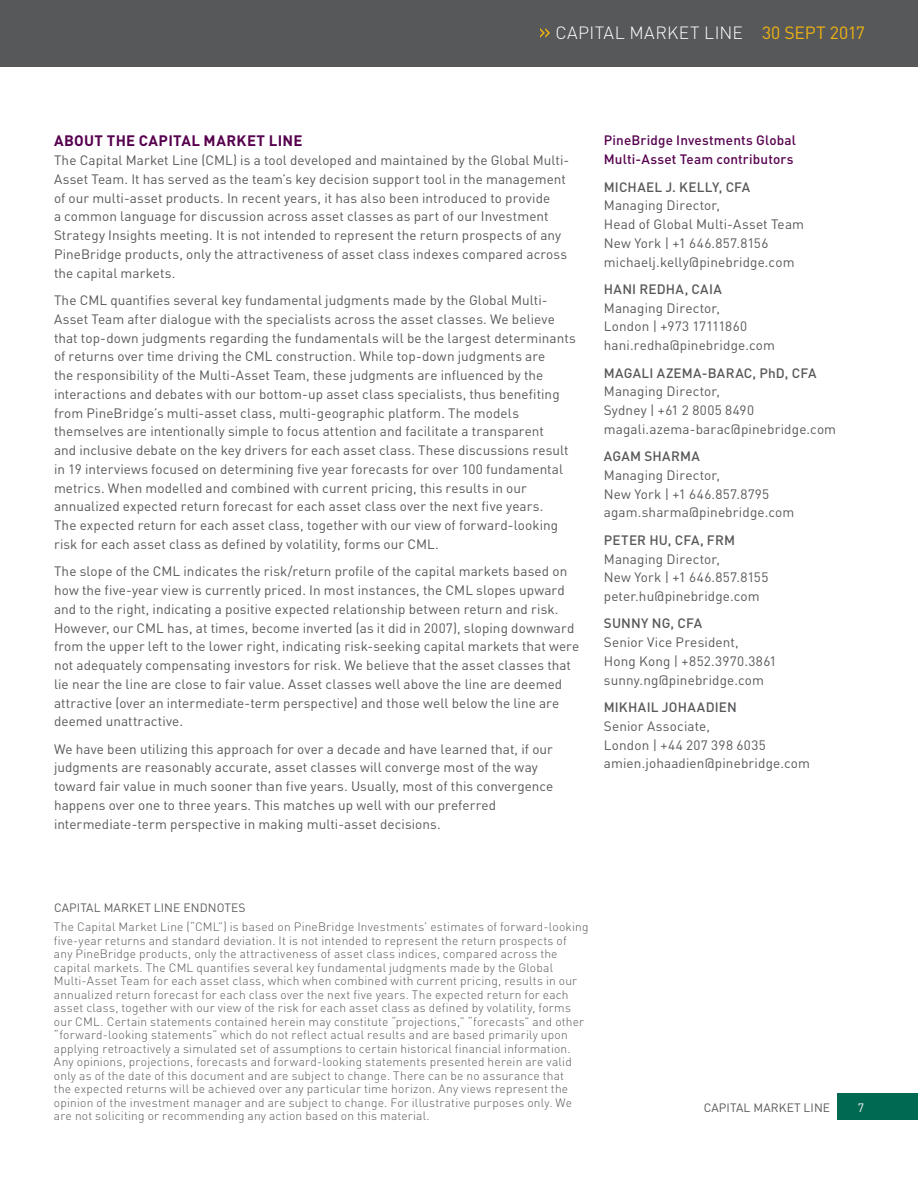
<style>
.page{position:relative;width:918px;height:1188px;background:#fff}
.page>*{position:absolute;margin:0;border:0;box-sizing:border-box;transform-origin:0 0}
.t1{font:300 17.55px "DINOT";letter-spacing:.025em;color:#fff}
.t2{font:700 15px "DINOT";letter-spacing:.02em;color:#56004e}
.t3{font:13.5px/18.8px "DINOT";letter-spacing:.005em;color:#57585a}
.t4{font:500 13.5px "DINOT";letter-spacing:.015em;color:#57585a}
.t5{font:500 13.5px/18.8px "DINOT";letter-spacing:.01em;color:#56004e}
.t6{font:300 12px/13.5px "DINOT";letter-spacing:.015em;color:#57585a}
.t7{font:12px "DINOT";letter-spacing:.01em;color:#5f5f62}
.t8{font:12px "DINOT";letter-spacing:.01em;color:#57585a}
.t9{font:12px "DINOT";color:#fff}
.s1{font-weight:400;color:#efb211}
</style>
<div class="page">
<div style="left:837px;top:1094px;width:81px;height:26px;background:#006951"></div>
<div style="left:0;top:0;width:918px;height:67px;background:#57585a"></div>
<svg style="left:540px;top:28px;width:10px;height:10px"></svg>
<p class="t1" style="left:555px;top:19px;width:311px">CAPITAL MARKET LINE <span class="s1">30 SEPT 2017</span></p>
<p class="t2" style="left:54px;top:129px;width:250px">ABOUT THE CAPITAL MARKET LINE</p>
<p class="t3" style="left:54px;top:150px;width:517px">The Capital Market Line (CML) is a tool developed and maintained by the Global Multi-Asset Team. It has served as the team’s key decision support tool in the management of our multi-asset products. In recent years, it has also been introduced to provide<br>a common language for discussion across asset classes as part of our Investment Strategy Insights meeting. It is not intended to represent the return prospects of any PineBridge products, only the attractiveness of asset class indexes compared across the capital markets.</p>
<p class="t3" style="left:54px;top:290px;width:523px">The CML quantifies several key fundamental judgments made by the Global Multi-Asset Team after dialogue with the specialists across the asset classes. We believe that top-down judgments regarding the fundamentals will be the largest determinants of returns over time driving the CML construction. While top-down judgments are<br>the responsibility of the Multi-Asset Team, these judgments are influenced by the interactions and debates with our bottom-up asset class specialists, thus benefiting from PineBridge’s multi-asset class, multi-geographic platform. The models themselves are intentionally simple to focus attention and facilitate a transparent<br>and inclusive debate on the key drivers for each asset class. These discussions result in 19 interviews focused on determining five year forecasts for over 100 fundamental metrics. When modelled and combined with current pricing, this results in our annualized expected return forecast for each asset class over the next five years.<br>The expected return for each asset class, together with our view of forward-looking risk for each asset class as defined by volatility, forms our CML.</p>
<p class="t3" style="left:54px;top:561px;width:527px">The slope of the CML indicates the risk/return profile of the capital markets based on how the five-year view is currently priced. In most instances, the CML slopes upward and to the right, indicating a positive expected relationship between return and risk.<br>However, our CML has, at times, become inverted (as it did in 2007), sloping downward from the upper left to the lower right, indicating risk-seeking capital markets that were not adequately compensating investors for risk. We believe that the asset classes that lie near the line are close to fair value. Asset classes well above the line are deemed attractive (over an intermediate-term perspective) and those well below the line are deemed unattractive.</p>
<p class="t3" style="left:54px;top:738px;width:501px">We have been utilizing this approach for over a decade and have learned that, if our judgments are reasonably accurate, asset classes will converge most of the way toward fair value in much sooner than five years. Usually, most of this convergence happens over one to three years. This matches up well with our preferred intermediate-term perspective in making multi-asset decisions.</p>
<p class="t5" style="left:604px;top:130px;width:194px">PineBridge Investments Global<br>Multi-Asset Team contributors</p>
<p class="t4" style="left:604px;top:176px;width:148px">MICHAEL J. KELLY, CFA</p>
<p class="t3" style="left:604px;top:195px;width:202px">Managing Director,<br>Head of Global Multi-Asset Team<br>New York | +1 646.857.8156 michaelj.kelly@pinebridge.com</p>
<p class="t4" style="left:604px;top:279px;width:120px">HANI REDHA, CAIA</p>
<p class="t3" style="left:604px;top:297px;width:173px">Managing Director,<br>London | +973 17111860 hani.redha@pinebridge.com</p>
<p class="t4" style="left:604px;top:362px;width:214px">MAGALI AZEMA-BARAC, PhD, CFA</p>
<p class="t3" style="left:604px;top:381px;width:234px">Managing Director,<br>Sydney | +61 2 8005 8490 magali.azema-barac@pinebridge.com</p>
<p class="t4" style="left:604px;top:446px;width:98px">AGAM SHARMA</p>
<p class="t3" style="left:604px;top:465px;width:192px">Managing Director,<br>New York | +1 646.857.8795 agam.sharma@pinebridge.com</p>
<p class="t4" style="left:604px;top:530px;width:133px">PETER HU, CFA, FRM</p>
<p class="t3" style="left:604px;top:548px;width:166px">Managing Director,<br>New York | +1 646.857.8155 peter.hu@pinebridge.com</p>
<p class="t4" style="left:604px;top:613px;width:100px">SUNNY NG, CFA</p>
<p class="t3" style="left:604px;top:632px;width:174px">Senior Vice President,<br>Hong Kong | +852.3970.3861 sunny.ng@pinebridge.com</p>
<p class="t4" style="left:604px;top:697px;width:135px">MIKHAIL JOHAADIEN</p>
<p class="t3" style="left:604px;top:715px;width:208px">Senior Associate,<br>London | +44 207 398 6035 amien.johaadien@pinebridge.com</p>
<p class="t7" style="left:54px;top:899px;width:193px">CAPITAL MARKET LINE ENDNOTES</p>
<p class="t6" style="left:54px;top:919px;width:536px">The Capital Market Line (“CML”) is based on PineBridge Investments’ estimates of forward-looking five-year returns and standard deviation. It is not intended to represent the return prospects of<br>any PineBridge products, only the attractiveness of asset class indices, compared across the capital markets. The CML quantifies several key fundamental judgments made by the Global Multi-Asset Team for each asset class, which when combined with current pricing, results in our annualized return forecast for each class over the next five years. The expected return for each asset class, together with our view of the risk for each asset class as defined by volatility, forms our CML. Certain statements contained herein may constitute “projections,” “forecasts” and other “forward-looking statements” which do not reflect actual results and are based primarily upon applying retroactively a simulated set of assumptions to certain historical financial information.<br>Any opinions, projections, forecasts and forward-looking statements presented herein are valid only as of the date of this document and are subject to change. There can be no assurance that<br>the expected returns will be achieved over any particular time horizon. Any views represent the opinion of the investment manager and are subject to change. For illustrative purposes only. We are not soliciting or recommending any action based on this material.</p>
<p class="t8" style="left:704px;top:1098px;width:128px">CAPITAL MARKET LINE</p>
<p class="t9" style="left:858px;top:1098px;width:8px">7</p>
</div>
